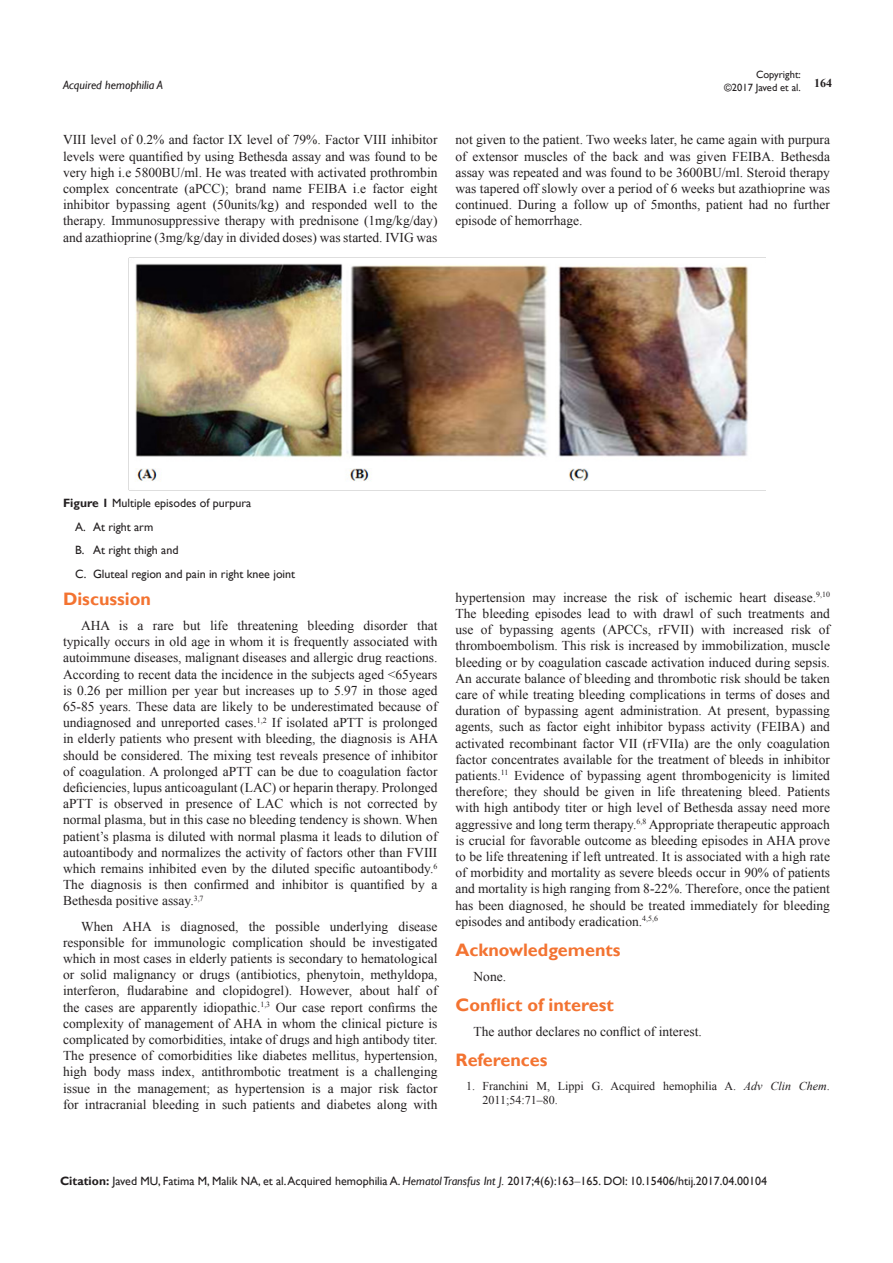
<style>
.page{position:relative;width:893px;height:1263px;background:#fff}
.page>*{position:absolute;margin:0;border:0;box-sizing:border-box;transform-origin:0 0}
.List_Paragraph{font:700 18px "Gill Sans";color:#f37331}
.t1{font:13.5px/16.2px "Times New Roman";color:#231f20;text-align:justify}
.Citation{font:12px "Gill Sans";color:#231f20}
.t2{font:12px/14.4px "Times New Roman";color:#231f20}
.List_Paragraph-2{font:12px "Gill Sans";color:#231f20}
.t3{font:italic 12px "Gill Sans";color:#231f20}
.t4{font:700 12px "Times New Roman";color:#231f20}
.t5{font:10.5px/12.6px "Gill Sans";color:#231f20;text-align:right}
.s1{font-weight:700}
.s2{font-style:italic}
.s3{font-family:"Times New Roman"}
</style>
<div class="page">
<img style="left:128px;top:258px;width:620px;height:232px">
<p class="t5" style="left:724px;top:69px;width:78px">Copyright:<br>©2017 Javed et al.</p>
<p class="t3" style="left:63px;top:78px;width:101px">Acquired hemophilia A</p>
<p class="t4" style="left:814px;top:75px;width:19px">164</p>
<p class="t1" style="left:63px;top:132px;width:376px">VIII level of 0.2% and factor IX level of 79%. Factor VIII inhibitor levels were quantified by using Bethesda assay and was found to be very high i.e 5800BU/ml. He was treated with activated prothrombin complex concentrate (aPCC); brand name FEIBA i.e factor eight inhibitor bypassing agent (50units/kg) and responded well to the therapy. Immunosuppressive therapy with prednisone (1mg/kg/day) and azathioprine (3mg/kg/day in divided doses) was started. IVIG was</p>
<p class="t1" style="left:455px;top:132px;width:376px">not given to the patient. Two weeks later, he came again with purpura of extensor muscles of the back and was given FEIBA. Bethesda assay was repeated and was found to be 3600BU/ml. Steroid therapy was tapered off slowly over a period of 6 weeks but azathioprine was continued. During a follow up of 5months, patient had no further episode of hemorrhage.</p>
<p class="List_Paragraph-2" style="left:63px;top:496px;width:190px"><span class="s1">Figure 1</span> Multiple episodes of purpura</p>
<p class="Citation" style="left:75px;top:520px;width:80px">A. At right arm</p>
<p class="Citation" style="left:75px;top:543px;width:105px">B. At right thigh and</p>
<p class="Citation" style="left:75px;top:566px;width:222px">C. Gluteal region and pain in right knee joint</p>
<p class="List_Paragraph" style="left:63px;top:588px;width:89px">Discussion</p>
<p class="t1" style="left:63px;top:617px;width:377px;text-indent:18px">AHA is a rare but life threatening bleeding disorder that typically occurs in old age in whom it is frequently associated with autoimmune diseases, malignant diseases and allergic drug reactions.<br>According to recent data the incidence in the subjects aged &lt;65years is 0.26 per million per year but increases up to 5.97 in those aged 65-85 years. These data are likely to be underestimated because of undiagnosed and unreported cases.<sup>1,2</sup> If isolated aPTT is prolonged in elderly patients who present with bleeding, the diagnosis is AHA should be considered. The mixing test reveals presence of inhibitor of coagulation. A prolonged aPTT can be due to coagulation factor deficiencies, lupus anticoagulant (LAC) or heparin therapy. Prolonged aPTT is observed in presence of LAC which is not corrected by normal plasma, but in this case no bleeding tendency is shown. When patient’s plasma is diluted with normal plasma it leads to dilution of autoantibody and normalizes the activity of factors other than FVIII which remains inhibited even by the diluted specific autoantibody.<sup>6<br></sup>The diagnosis is then confirmed and inhibitor is quantified by a Bethesda positive assay.<sup>3,7</sup></p>
<p class="t1" style="left:63px;top:918px;width:376px;text-indent:18px">When AHA is diagnosed, the possible underlying disease responsible for immunologic complication should be investigated which in most cases in elderly patients is secondary to hematological or solid malignancy or drugs (antibiotics, phenytoin, methyldopa, interferon, fludarabine and clopidogrel). However, about half of the cases are apparently idiopathic.<sup>1,3</sup> Our case report confirms the complexity of management of AHA in whom the clinical picture is complicated by comorbidities, intake of drugs and high antibody titer.<br>The presence of comorbidities like diabetes mellitus, hypertension, high body mass index, antithrombotic treatment is a challenging issue in the management; as hypertension is a major risk factor for intracranial bleeding in such patients and diabetes along with</p>
<p class="t1" style="left:455px;top:589px;width:376px">hypertension may increase the risk of ischemic heart disease.<sup>9,10<br></sup>The bleeding episodes lead to with drawl of such treatments and use of bypassing agents (APCCs, rFVII) with increased risk of thromboembolism. This risk is increased by immobilization, muscle bleeding or by coagulation cascade activation induced during sepsis.<br>An accurate balance of bleeding and thrombotic risk should be taken care of while treating bleeding complications in terms of doses and duration of bypassing agent administration. At present, bypassing agents, such as factor eight inhibitor bypass activity (FEIBA) and activated recombinant factor VII (rFVIIa) are the only coagulation factor concentrates available for the treatment of bleeds in inhibitor patients.<sup>11</sup> Evidence of bypassing agent thrombogenicity is limited therefore; they should be given in life threatening bleed. Patients with high antibody titer or high level of Bethesda assay need more aggressive and long term therapy.<sup>6,8</sup> Appropriate therapeutic approach is crucial for favorable outcome as bleeding episodes in AHA prove to be life threatening if left untreated. It is associated with a high rate of morbidity and mortality as severe bleeds occur in 90% of patients and mortality is high ranging from 8-22%. Therefore, once the patient has been diagnosed, he should be treated immediately for bleeding episodes and antibody eradication.<sup>4,5,6</sup></p>
<p class="List_Paragraph" style="left:455px;top:939px;width:166px">Acknowledgements</p>
<p class="t1" style="left:473px;top:968px;width:34px">None.</p>
<p class="List_Paragraph" style="left:455px;top:994px;width:160px">Conflict of interest</p>
<p class="t1" style="left:473px;top:1023px;width:230px">The author declares no conflict of interest.</p>
<p class="List_Paragraph" style="left:455px;top:1049px;width:94px">References</p>
<p class="t2" style="left:482px;top:1078px;width:349px;text-indent:-16px">1. Franchini M, Lippi G. Acquired hemophilia A. <span class="s2">Adv Clin Chem</span>.<br>2011;54:71–80.</p>
<p class="Citation" style="left:60px;top:1174px;width:709px"><span class="s1">Citation:</span> Javed MU, Fatima M, Malik NA, et al. Acquired hemophilia A. <span class="s2">Hematol Transfus Int J.</span> 2017;4(6):163<span class="s3">‒</span>165. DOI: 10.15406/htij.2017.04.00104</p>
</div>
